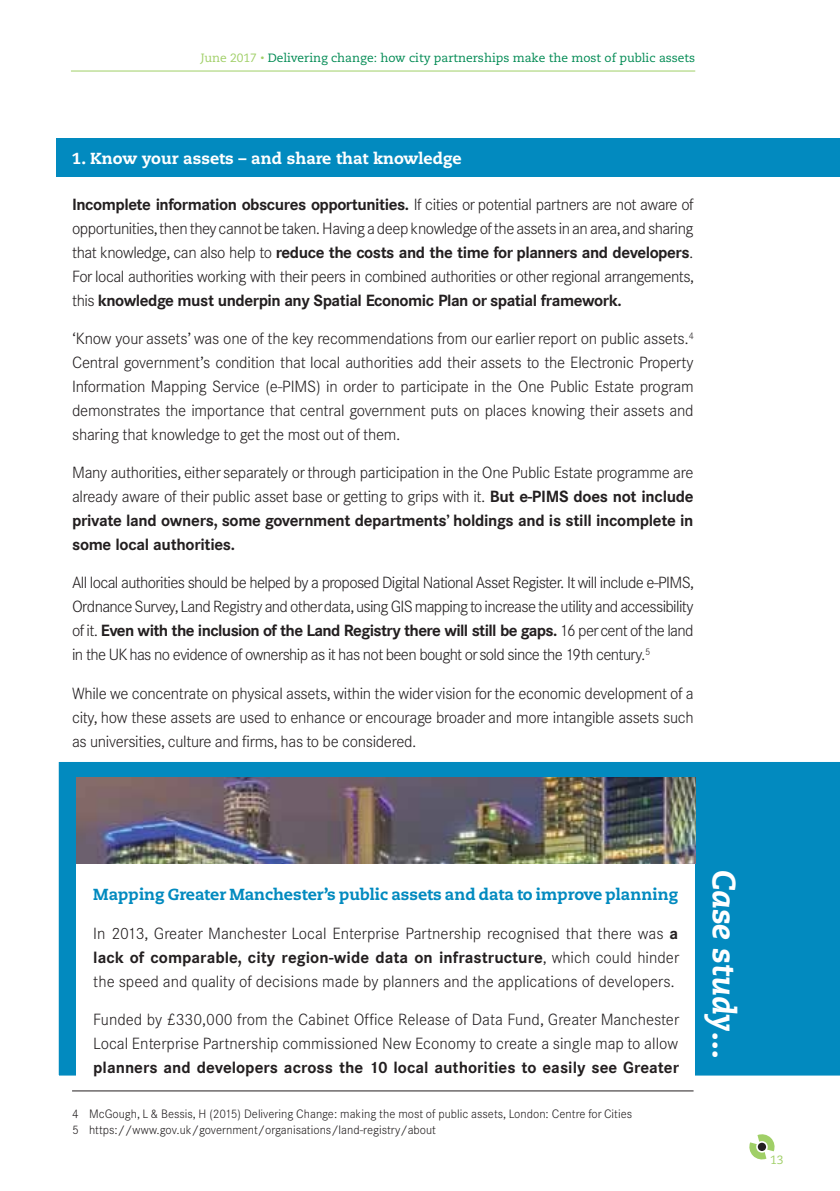
<style>
.page{position:relative;width:840px;height:1191px;background:#fff}
.page>*{position:absolute;margin:0;border:0;box-sizing:border-box;transform-origin:0 0}
.t1{font:italic 800 32px "Caecilia LT Std";letter-spacing:-.01em;color:#fff}
.t2{font:300 16px/24px "Corporate SBQ";letter-spacing:-.015em;color:#231f20;text-align:justify}
.t3{font:700 16px "Corporate SBQ";color:#231f20}
.t4{font:800 16px "Caecilia LT Std";color:#028abf}
.t5{font:800 16px "Caecilia LT Std";color:#fff}
.t6{font:300 12px/16px "Corporate SBQ";color:#231f20}
.t7{font:12px "Caecilia LT Std";color:#008a53}
.t8{font:12px "Caecilia LT Std";color:#a0cf67}
.s1{color:#a0cf67}
.s2{font-family:"Corporate SBQ";font-weight:300;color:#a0cf67}
.s3{font-weight:700}
</style>
<div class="page">
<svg style="left:749px;top:1134px;width:26px;height:26px"></svg>
<hr style="left:71px;top:71px;width:623px;height:1px;background:#a0cf67">
<hr style="left:72px;top:1090px;width:621px;height:1px;background:#231f20">
<div style="left:57px;top:139px;width:782px;height:38px;background:#028abf"></div>
<div style="left:58px;top:762px;width:781px;height:314px;background:#028abf"></div>
<div style="left:76px;top:858px;width:618px;height:224px;background:#fff"></div>
<img style="left:76px;top:777px;width:618px;height:86px">
<p class="t7" style="left:201px;top:51px;width:495px"><span class="s1">June 2017</span> <span class="s2">•</span> Delivering change: how city partnerships make the most of public assets</p>
<p class="t5" style="left:72px;top:148px;width:391px">1. Know your assets – and share that knowledge</p>
<p class="t2" style="left:72px;top:192px;width:623px"><span class="s3">Incomplete information obscures opportunities.</span> If cities or potential partners are not aware of opportunities, then they cannot be taken. Having a deep knowledge of the assets in an area, and sharing that knowledge, can also help to <span class="s3">reduce the costs and the time for planners and developers</span>.<br>For local authorities working with their peers in combined authorities or other regional arrangements, this <span class="s3">knowledge must underpin any Spatial Economic Plan or spatial framework.</span></p>
<p class="t2" style="left:72px;top:326px;width:623px">‘Know your assets’ was one of the key recommendations from our earlier report on public assets.<sup>4<br></sup>Central government’s condition that local authorities add their assets to the Electronic Property Information Mapping Service (e-PIMS) in order to participate in the One Public Estate program demonstrates the importance that central government puts on places knowing their assets and sharing that knowledge to get the most out of them.</p>
<p class="t2" style="left:72px;top:461px;width:622px">Many authorities, either separately or through participation in the One Public Estate programme are already aware of their public asset base or getting to grips with it. <span class="s3">But e-PIMS does not include private land owners, some government departments’ holdings and is still incomplete in some local authorities.</span></p>
<p class="t2" style="left:72px;top:571px;width:623px">All local authorities should be helped by a proposed Digital National Asset Register. It will include e-PIMS, Ordnance Survey, Land Registry and other data, using GIS mapping to increase the utility and accessibility of it. <span class="s3">Even with the inclusion of the Land Registry there will still be gaps.</span> 16 per cent of the land in the UK has no evidence of ownership as it has not been bought or sold since the 19th century.<sup>5</sup></p>
<p class="t2" style="left:72px;top:681px;width:622px">While we concentrate on physical assets, within the wider vision for the economic development of a city, how these assets are used to enhance or encourage broader and more intangible assets such as universities, culture and firms, has to be considered.</p>
<p class="t4" style="left:93px;top:884px;width:586px">Mapping Greater Manchester’s public assets and data to improve planning</p>
<p class="t2" style="left:93px;top:921px;width:587px">In 2013, Greater Manchester Local Enterprise Partnership recognised that there was <span class="s3">a lack of comparable, city region-wide data on infrastructure</span>, which could hinder the speed and quality of decisions made by planners and the applications of developers.</p>
<p class="t2" style="left:93px;top:1007px;width:587px">Funded by £330,000 from the Cabinet Office Release of Data Fund, Greater Manchester<br>Local Enterprise Partnership commissioned New Economy to create a single map to allow</p>
<p class="t3" style="left:93px;top:1057px;width:587px">planners and developers across the 10 local authorities to easily see Greater</p>
<p class="t6" style="left:72px;top:1106px;width:561px">4 McGough, L &amp; Bessis, H (2015) Delivering Change: making the most of public assets, London: Centre for Cities<br>5 https://www.gov.uk/government/organisations/land-registry/about</p>
<h1 class="t1" style="left:742px;top:870px;width:191px;rotate:90deg">Case study...</h1>
<p class="t8" style="left:769px;top:1153px;width:15px">13</p>
</div>
